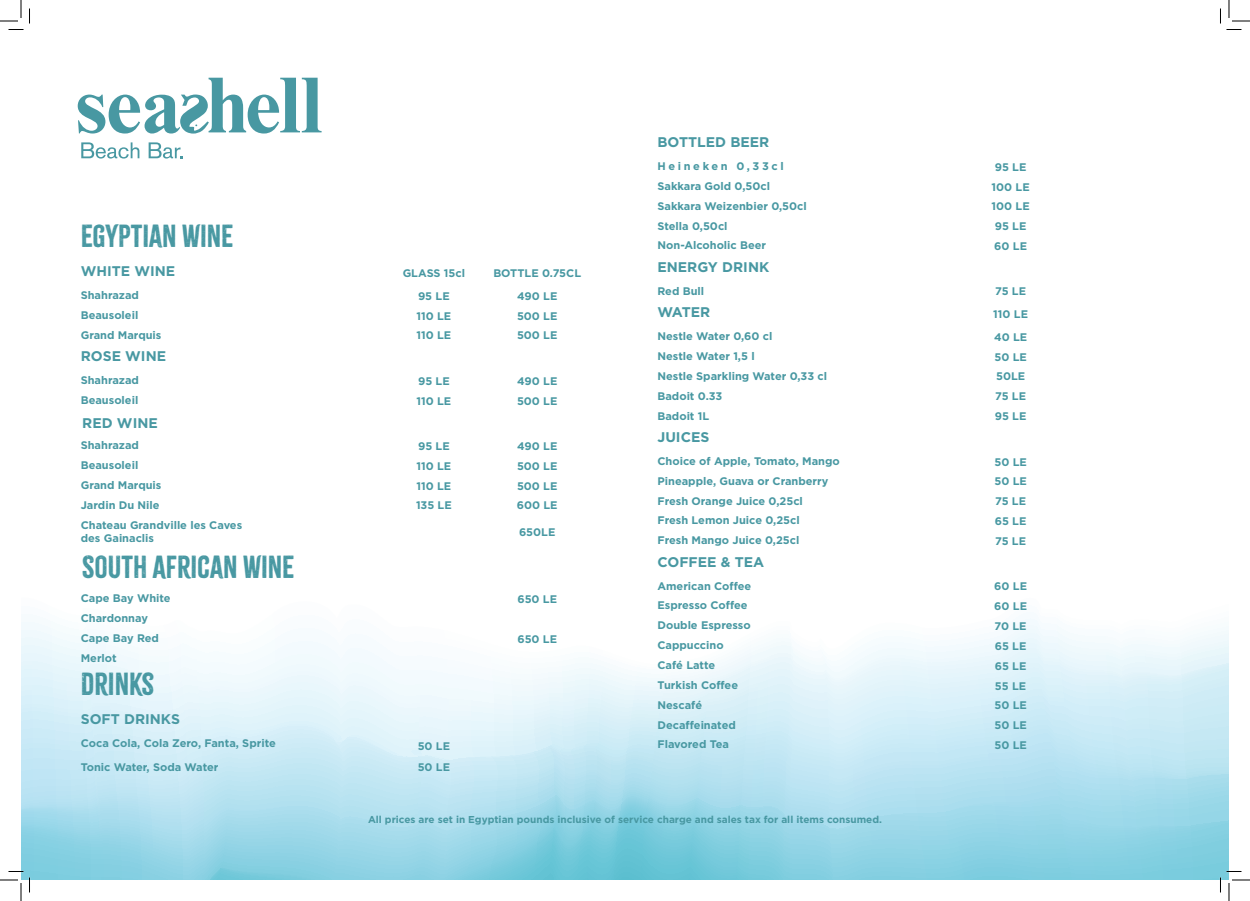
<style>
.page{position:relative;width:1250px;height:901px;background:#fff}
.page>*{position:absolute;margin:0;border:0;box-sizing:border-box;transform-origin:0 0}
.t1{font:28px "FONTSPRINGDEMO Citrus Gothic";color:#4898a2}
.t2{font:700 14px "Gotham";color:#4898a2}
.t3{font:700 11px/19.8px "Gotham";color:#4898a2}
.t4{font:700 11px "Gotham";letter-spacing:.24em;color:#4898a2}
.t5{font:700 10px "Gotham";color:#4898a2}
</style>
<div class="page">
<svg style="left:21px;top:618px;width:1208px;height:262px"></svg>
<svg style="left:78px;top:78px;width:243px;height:56px"></svg>
<svg style="left:81px;top:142px;width:58px;height:17px"></svg>
<svg style="left:149px;top:142px;width:34px;height:17px"></svg>
<svg style="left:0;top:0;width:30px;height:30px"></svg>
<svg style="left:0;top:871px;width:30px;height:30px"></svg>
<svg style="left:1220px;top:0;width:30px;height:30px"></svg>
<svg style="left:1219px;top:871px;width:31px;height:30px"></svg>
<p class="t2" style="left:657px;top:134px;width:113px">BOTTLED BEER</p>
<p class="t4" style="left:657px;top:160px;width:72px">Heineken</p>
<p class="t3" style="left:736px;top:156px;width:49px">0,33cl</p>
<p class="t3" style="left:994px;top:157px;width:33px">95 LE</p>
<p class="t3" style="left:657px;top:176px;width:114px">Sakkara Gold 0,50cl</p>
<p class="t3" style="left:991px;top:176px;width:40px">100 LE</p>
<p class="t3" style="left:657px;top:196px;width:151px">Sakkara Weizenbier 0,50cl</p>
<p class="t3" style="left:991px;top:196px;width:40px">100 LE</p>
<h1 class="t1" style="left:81px;top:224px;width:154px">EGYPTIAN WINE</h1>
<p class="t2" style="left:81px;top:263px;width:96px">WHITE WINE</p>
<p class="t3" style="left:403px;top:263px;width:64px">GLASS 15cl</p>
<p class="t3" style="left:493px;top:263px;width:89px">BOTTLE 0.75CL</p>
<p class="t3" style="left:657px;top:215px;width:72px">Stella 0,50cl</p>
<p class="t3" style="left:657px;top:235px;width:110px">Non-Alcoholic Beer</p>
<p class="t2" style="left:657px;top:259px;width:113px">ENERGY DRINK</p>
<p class="t3" style="left:994px;top:216px;width:33px">95 LE</p>
<p class="t3" style="left:994px;top:236px;width:34px">60 LE</p>
<p class="t3" style="left:81px;top:285px;width:60px">Shahrazad</p>
<p class="t3" style="left:418px;top:286px;width:33px">95 LE</p>
<p class="t3" style="left:517px;top:286px;width:42px">490 LE</p>
<p class="t3" style="left:657px;top:281px;width:48px">Red Bull</p>
<p class="t3" style="left:995px;top:281px;width:32px">75 LE</p>
<p class="t3" style="left:81px;top:305px;width:59px">Beausoleil</p>
<p class="t3" style="left:416px;top:305px;width:36px">110 LE</p>
<p class="t3" style="left:517px;top:305px;width:42px">500 LE</p>
<p class="t2" style="left:657px;top:304px;width:54px">WATER</p>
<p class="t3" style="left:993px;top:304px;width:36px">110 LE</p>
<p class="t3" style="left:81px;top:325px;width:82px">Grand Marquis</p>
<p class="t2" style="left:81px;top:348px;width:87px">ROSE WINE</p>
<p class="t3" style="left:416px;top:325px;width:36px">110 LE</p>
<p class="t3" style="left:517px;top:325px;width:42px">500 LE</p>
<p class="t3" style="left:657px;top:326px;width:117px">Nestle Water 0,60 cl</p>
<p class="t3" style="left:657px;top:346px;width:99px">Nestle Water 1,5 l</p>
<p class="t3" style="left:994px;top:327px;width:35px">40 LE</p>
<p class="t3" style="left:994px;top:347px;width:34px">50 LE</p>
<p class="t3" style="left:81px;top:370px;width:60px">Shahrazad</p>
<p class="t3" style="left:418px;top:371px;width:33px">95 LE</p>
<p class="t3" style="left:517px;top:371px;width:42px">490 LE</p>
<p class="t3" style="left:657px;top:366px;width:171px">Nestle Sparkling Water 0,33 cl</p>
<p class="t3" style="left:996px;top:366px;width:31px">50LE</p>
<p class="t3" style="left:81px;top:390px;width:59px">Beausoleil</p>
<p class="t2" style="left:82px;top:415px;width:77px">RED WINE</p>
<p class="t3" style="left:81px;top:435px;width:60px">Shahrazad</p>
<p class="t3" style="left:416px;top:390px;width:36px">110 LE</p>
<p class="t3" style="left:418px;top:436px;width:33px">95 LE</p>
<p class="t3" style="left:517px;top:390px;width:42px">500 LE</p>
<p class="t3" style="left:517px;top:436px;width:42px">490 LE</p>
<p class="t3" style="left:657px;top:386px;width:66px">Badoit 0.33</p>
<p class="t3" style="left:657px;top:405px;width:53px">Badoit L1</p>
<p class="t2" style="left:657px;top:429px;width:53px">JUICES</p>
<p class="t3" style="left:995px;top:386px;width:32px">75 LE</p>
<p class="t3" style="left:994px;top:406px;width:33px">95 LE</p>
<p class="t3" style="left:81px;top:455px;width:59px">Beausoleil</p>
<p class="t3" style="left:416px;top:456px;width:36px">110 LE</p>
<p class="t3" style="left:517px;top:456px;width:42px">500 LE</p>
<p class="t3" style="left:657px;top:451px;width:184px">Choice of Apple, Tomato, Mango</p>
<p class="t3" style="left:994px;top:451px;width:34px">50 LE</p>
<p class="t3" style="left:81px;top:475px;width:82px">Grand Marquis</p>
<p class="t3" style="left:416px;top:476px;width:36px">110 LE</p>
<p class="t3" style="left:517px;top:476px;width:42px">500 LE</p>
<p class="t3" style="left:657px;top:471px;width:172px">Pineapple, Guava or Cranberry</p>
<p class="t3" style="left:994px;top:471px;width:34px">50 LE</p>
<p class="t3" style="left:81px;top:495px;width:163px">Jardin Du Nile<br>Chateau Grandville les Caves</p>
<p class="t3" style="left:81px;top:528px;width:75px">des Gainaclis</p>
<h1 class="t1" style="left:82px;top:555px;width:214px">SOUTH AFRICAN WINE</h1>
<p class="t3" style="left:416px;top:495px;width:37px">135 LE</p>
<p class="t3" style="left:517px;top:495px;width:42px">600 LE</p>
<p class="t3" style="left:519px;top:522px;width:38px">650LE</p>
<p class="t3" style="left:657px;top:490px;width:147px">Fresh Orange Juice 0,25cl</p>
<p class="t3" style="left:657px;top:510px;width:144px">Fresh Lemon Juice 0,25cl</p>
<p class="t3" style="left:657px;top:530px;width:143px">Fresh Mango Juice 0,25cl</p>
<p class="t2" style="left:657px;top:554px;width:108px">COFFEE &amp; TEA</p>
<p class="t3" style="left:995px;top:491px;width:32px">75 LE</p>
<p class="t3" style="left:994px;top:511px;width:33px">65 LE</p>
<p class="t3" style="left:995px;top:531px;width:32px">75 LE</p>
<p class="t3" style="left:657px;top:575px;width:95px">American Coffee</p>
<p class="t3" style="left:994px;top:576px;width:34px">60 LE</p>
<p class="t3" style="left:81px;top:588px;width:91px">Cape Bay White<br>Chardonnay</p>
<p class="t3" style="left:517px;top:589px;width:41px">650 LE</p>
<p class="t3" style="left:657px;top:595px;width:92px">Espresso Coffee</p>
<p class="t3" style="left:657px;top:615px;width:95px">Double Espresso</p>
<p class="t3" style="left:994px;top:596px;width:34px">60 LE</p>
<p class="t3" style="left:994px;top:616px;width:34px">70 LE</p>
<p class="t3" style="left:81px;top:628px;width:80px">Cape Bay Red<br>Merlot</p>
<h1 class="t1" style="left:81px;top:672px;width:75px">DRINKS</h1>
<p class="t2" style="left:81px;top:711px;width:101px">SOFT DRINKS</p>
<p class="t3" style="left:517px;top:629px;width:41px">650 LE</p>
<p class="t3" style="left:657px;top:635px;width:68px">Cappuccino</p>
<p class="t3" style="left:657px;top:655px;width:59px">Café Latte</p>
<p class="t3" style="left:657px;top:675px;width:82px">Turkish Coffee</p>
<p class="t3" style="left:657px;top:695px;width:46px">Nescafé</p>
<p class="t3" style="left:657px;top:714px;width:80px">Decaffeinated</p>
<p class="t3" style="left:994px;top:636px;width:33px">65 LE</p>
<p class="t3" style="left:994px;top:656px;width:33px">65 LE</p>
<p class="t3" style="left:995px;top:675px;width:33px">55 LE</p>
<p class="t3" style="left:994px;top:695px;width:34px">50 LE</p>
<p class="t3" style="left:994px;top:715px;width:34px">50 LE</p>
<p class="t3" style="left:81px;top:733px;width:197px">Coca Cola, Cola Zero, Fanta, Sprite</p>
<p class="t3" style="left:418px;top:735px;width:34px">50 LE</p>
<p class="t3" style="left:657px;top:734px;width:73px">Flavored Tea</p>
<p class="t3" style="left:994px;top:735px;width:34px">50 LE</p>
<p class="t3" style="left:81px;top:757px;width:139px">Tonic Water, Soda Water</p>
<p class="t3" style="left:418px;top:757px;width:34px">50 LE</p>
<p class="t5" style="left:368px;top:814px;width:515px">All prices are set in Egyptian pounds inclusive of service charge and sales tax for all items consumed.</p>
</div>
